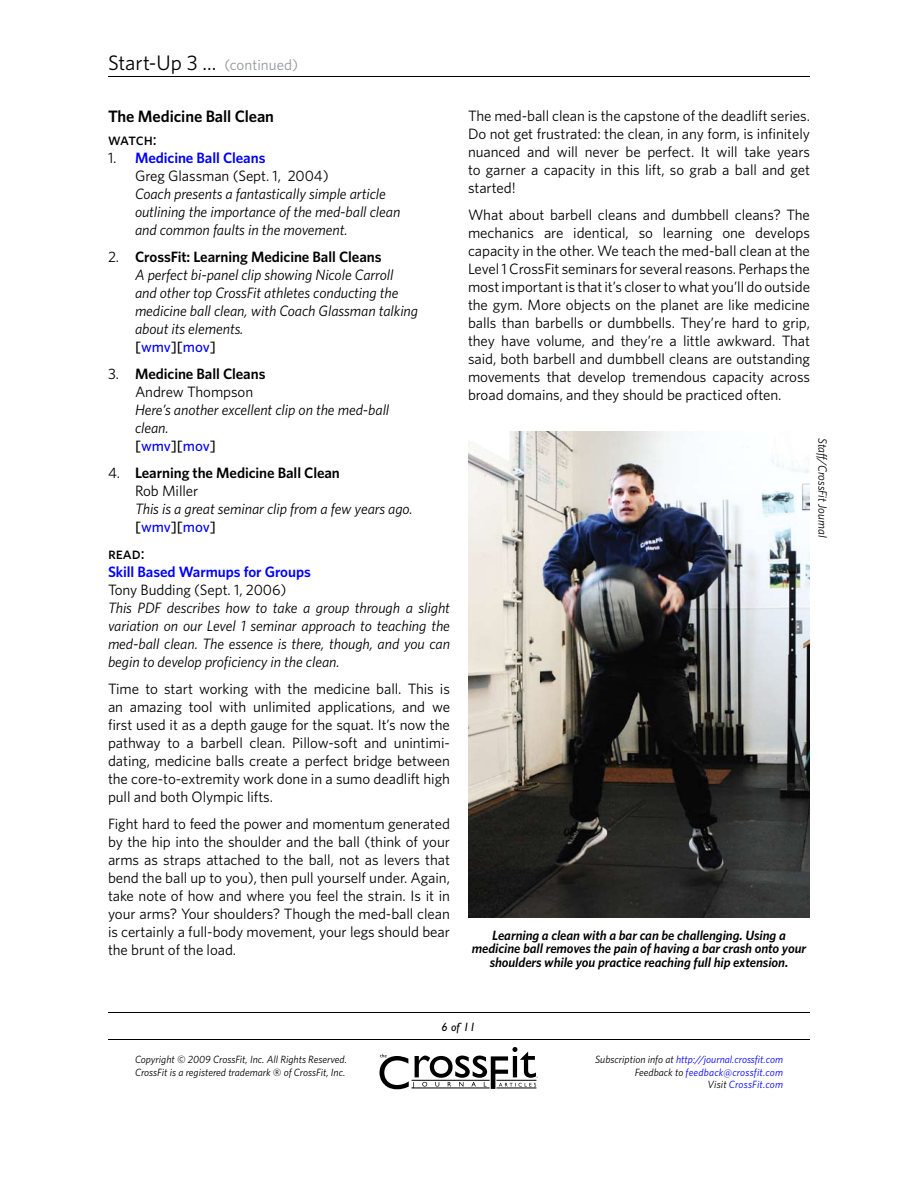
<style>
.page{position:relative;width:918px;height:1188px;background:#fff}
.page>*{position:absolute;margin:0;border:0;box-sizing:border-box;transform-origin:0 0}
.t1{font:21px "Whitney HTF";letter-spacing:-.005em;color:#000}
.t2{font:600 16.5px "Whitney HTF";letter-spacing:-.005em;color:#000}
.t3{font:16.5px "Whitney HTF Medium SC";letter-spacing:-.005em;color:#000}
.t4{font:15px/18px "Whitney HTF";letter-spacing:-.005em;color:#000;text-align:justify}
.t5{font:italic 15px/18px "Whitney HTF";letter-spacing:-.005em;color:#000}
.t6{font:600 15px/18px "Whitney HTF";letter-spacing:-.005em;color:#000}
.t7{font:600 15px "Whitney HTF";letter-spacing:-.005em;color:#00f}
.t8{font:italic 600 13.5px/13.5px "Whitney HTF";letter-spacing:-.005em;color:#000;text-align:center}
.t9{font:italic 12px "Whitney HTF";letter-spacing:-.005em;color:#000}
.t10{font:italic 12px "Gill Sans";color:#000}
.t11{font:italic 10.5px/12.6px "Whitney HTF";color:#00f;text-align:right}
.t12{font:italic 10.5px/12.6px "Whitney HTF";color:#000}
.s1{font-size:15px;color:#939598}
.s2{font-family:"Whitney"}
.s3{font-weight:600;color:#00f}
.s4{font-family:"Whitney";font-style:normal}
.s5{font-weight:600;font-style:normal}
.s6{font-weight:500;font-style:normal}
.s7{font-weight:500;font-style:normal;color:#00f}
.s8{font-family:"Whitney";font-weight:400}
.s9{font-weight:400}
.s10{color:#000}
</style>
<div class="page">
<svg style="left:379px;top:1047px;width:159px;height:42px"></svg>
<hr style="left:108px;top:1012px;width:702px;height:1px;background:#000">
<hr style="left:108px;top:1039px;width:702px;height:1px;background:#000">
<hr style="left:108px;top:76px;width:702px;height:1px;background:#000">
<img style="left:468px;top:432px;width:342px;height:486px">
<h1 class="t1" style="left:108px;top:50px;width:192px">Start-Up 3 ... <span class="s1">(continued)</span></h1>
<p class="t2" style="left:108px;top:107px;width:168px">The Medicine Ball Clean</p>
<p class="t3" style="left:108px;top:129px;width:50px">watch:</p>
<p class="t4" style="left:135px;top:148px;width:195px;text-indent:-27px"><span class="s2">1.</span> <span class="s3">Medicine Ball Cleans<br></span>Greg Glassman (Sept. 1, 2004)</p>
<p class="t5" style="left:135px;top:184px;width:267px">Coach presents a fantastically simple article outlining the importance of the med-ball clean and common faults in the movement.</p>
<p class="t5" style="left:135px;top:247px;width:285px;text-indent:-27px"><span class="s4">2.</span> <span class="s5">CrossFit: Learning Medicine Ball Cleans<br></span>A perfect bi-panel clip showing Nicole Carroll and other top CrossFit athletes conducting the medicine ball clean, with Coach Glassman talking about its elements.<br><span class="s6">[</span><span class="s7">wmv</span><span class="s6">][</span><span class="s7">mov</span><span class="s6">]</span></p>
<p class="t6" style="left:135px;top:364px;width:132px;text-indent:-27px"><span class="s8">3.</span> Medicine Ball Cleans<br><span class="s9">Andrew Thompson</span></p>
<p class="t5" style="left:135px;top:400px;width:256px">Here’s another excellent clip on the med-ball clean.<br><span class="s6">[</span><span class="s7">wmv</span><span class="s6">][</span><span class="s7">mov</span><span class="s6">]</span></p>
<p class="t6" style="left:135px;top:463px;width:206px;text-indent:-27px"><span class="s8">4.</span> Learning the Medicine Ball Clean<br><span class="s9">Rob Miller</span></p>
<p class="t5" style="left:135px;top:499px;width:279px">This is a great seminar clip from a few years ago. <span class="s6">[</span><span class="s7">wmv</span><span class="s6">][</span><span class="s7">mov</span><span class="s6">]</span></p>
<p class="t3" style="left:108px;top:543px;width:38px">read:</p>
<p class="t7" style="left:108px;top:563px;width:204px">Skill Based Warmups for Groups</p>
<p class="t4" style="left:108px;top:580px;width:180px">Tony Budding (Sept. 1, 2006)</p>
<p class="t5" style="left:108px;top:598px;width:344px;text-align:justify">This PDF describes how to take a group through a slight variation on our Level 1 seminar approach to teaching the med-ball clean. The essence is there, though, and you can begin to develop proficiency in the clean.</p>
<p class="t4" style="left:108px;top:679px;width:344px">Time to start working with the medicine ball. This is an amazing tool with unlimited applications, and we first used it as a depth gauge for the squat. It’s now the pathway to a barbell clean. Pillow-soft and unintimi&shy;dating, medicine balls create a perfect bridge between the core-to-extremity work done in a sumo deadlift high pull and both Olympic lifts.</p>
<p class="t4" style="left:108px;top:814px;width:344px">Fight hard to feed the power and momentum generated by the hip into the shoulder and the ball (think of your arms as straps attached to the ball, not as levers that bend the ball up to you), then pull yourself under. Again, take note of how and where you feel the strain. Is it in your arms? Your shoulders? Though the med-ball clean is certainly a full-body movement, your legs should bear the brunt of the load.</p>
<p class="t4" style="left:468px;top:107px;width:344px">The med-ball clean is the capstone of the deadlift series.<br>Do not get frustrated: the clean, in any form, is infinitely nuanced and will never be perfect. It will take years to garner a capacity in this lift, so grab a ball and get started!</p>
<p class="t4" style="left:468px;top:206px;width:344px">What about barbell cleans and dumbbell cleans? The mechanics are identical, so learning one develops capacity in the other. We teach the med-ball clean at the Level 1 CrossFit seminars for several reasons. Perhaps the most important is that it’s closer to what you’ll do outside the gym. More objects on the planet are like medicine balls than barbells or dumbbells. They’re hard to grip, they have volume, and they’re a little awkward. That said, both barbell and dumbbell cleans are outstanding movements that develop tremendous capacity across broad domains, and they should be practiced often.</p>
<p class="t9" style="left:830px;top:438px;width:101px;rotate:90deg">Staff/CrossFit Journal</p>
<p class="t8" style="left:472px;top:928px;width:336px">Learning a clean with a bar can be challenging. Using a medicine ball removes the pain of having a bar crash onto your shoulders while you practice reaching full hip extension.</p>
<p class="t10" style="left:442px;top:1020px;width:36px">6 of 11</p>
<p class="t12" style="left:135px;top:1053px;width:214px">Copyright © 2009 CrossFit, Inc. All Rights Reserved.<br>CrossFit is a registered trademark ‰ of CrossFit, Inc.</p>
<p class="t11" style="left:595px;top:1053px;width:189px"><span class="s10">Subscription info at</span> http://journal.crossfit.com<br><span class="s10">Feedback to</span> feedback@crossfit.com<br><span class="s10">Visit</span> CrossFit.com</p>
</div>
